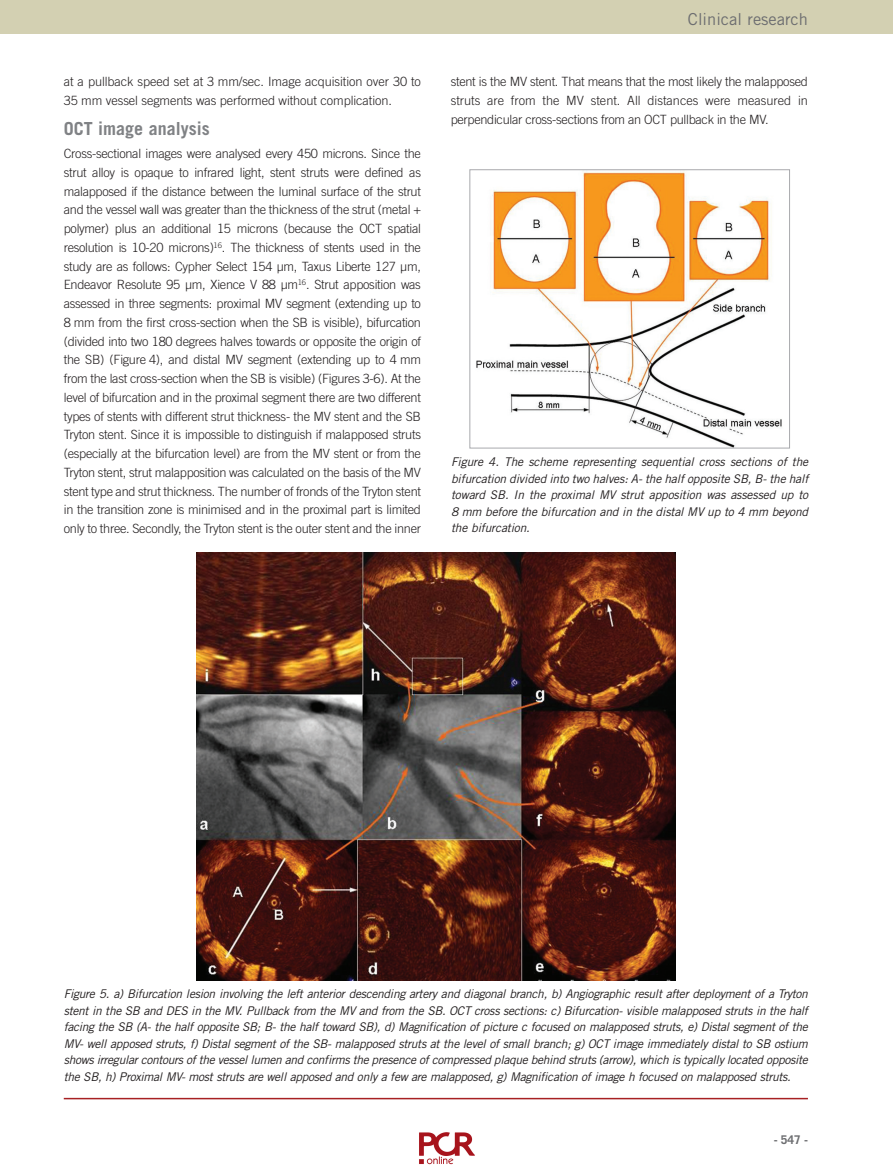
<style>
.page{position:relative;width:893px;height:1175px;background:#fff}
.page>*{position:absolute;margin:0;border:0;box-sizing:border-box;transform-origin:0 0}
.t1{font:700 18px "Trade Gothic LT Std";color:#808285}
.t2{font:16.5px "Trade Gothic LT Std";color:#6c6d70}
.t3{font:300 12.75px/18.8px "Trade Gothic LT Std";letter-spacing:-.02em;color:#231f20;text-align:justify}
.t4{font:italic 12px/16.5px "Trade Gothic LT Std";letter-spacing:-.02em;color:#231f20;text-align:justify}
.t5{font:700 12px "Trade Gothic LT Std";color:#6c6d70}
</style>
<div class="page">
<div style="left:0;top:0;width:893px;height:34px;background:#d3d0b2"></div>
<img style="left:476px;top:171px;width:306px;height:275px">
<div style="left:469px;top:169px;width:321px;height:279px;border:1px solid #a8a9ad"></div>
<hr style="left:64px;top:1098px;width:744px;height:1px;background:#a72023">
<img style="left:197px;top:552px;width:478px;height:428px">
<img style="left:419px;top:1132px;width:56px;height:33px">
<p class="t3" style="left:64px;top:73px;width:359px">at a pullback speed set at 3 mm/sec. Image acquisition over 30 to<br>35 mm vessel segments was performed without complication.</p>
<h1 class="t1" style="left:64px;top:122px;width:147px">OCT image analysis</h1>
<p class="t3" style="left:64px;top:145px;width:359px">Cross-sectional images were analysed every 450 microns. Since the strut alloy is opaque to infrared light, stent struts were defined as malapposed if the distance between the luminal surface of the strut and the vessel wall was greater than the thickness of the strut (metal + polymer) plus an additional 15 microns (because the OCT spatial resolution is 10-20 microns)<sup>16</sup>. The thickness of stents used in the study are as follows: Cypher Select 154 μm, Taxus Liberte 127 μm, Endeavor Resolute 95 μm, Xience V 88 μm<sup>16</sup>. Strut apposition was assessed in three segments: proximal MV segment (extending up to 8 mm from the first cross-section when the SB is visible), bifurcation (divided into two 180 degrees halves towards or opposite the origin of the SB) (Figure 4), and distal MV segment (extending up to 4 mm from the last cross-section when the SB is visible) (Figures 3-6). At the level of bifurcation and in the proximal segment there are two different types of stents with different strut thickness- the MV stent and the SB Tryton stent. Since it is impossible to distinguish if malapposed struts (especially at the bifurcation level) are from the MV stent or from the Tryton stent, strut malapposition was calculated on the basis of the MV stent type and strut thickness. The number of fronds of the Tryton stent in the transition zone is minimised and in the proximal part is limited only to three. Secondly, the Tryton stent is the outer stent and the inner</p>
<p class="t2" style="left:688px;top:10px;width:122px">Clinical research</p>
<p class="t3" style="left:451px;top:73px;width:359px">stent is the MV stent. That means that the most likely the malapposed struts are from the MV stent. All distances were measured in perpendicular cross-sections from an OCT pullback in the MV.</p>
<p class="t4" style="left:451px;top:455px;width:359px">Figure 4. The scheme representing sequential cross sections of the bifurcation divided into two halves: A- the half opposite SB, B- the half toward SB. In the proximal MV strut apposition was assessed up to 8 mm before the bifurcation and in the distal MV up to 4 mm beyond the bifurcation.</p>
<p class="t4" style="left:64px;top:987px;width:746px">Figure 5. a) Bifurcation lesion involving the left anterior descending artery and diagonal branch, b) Angiographic result after deployment of a Tryton stent in the SB and DES in the MV. Pullback from the MV and from the SB. OCT cross sections: c) Bifurcation- visible malapposed struts in the half facing the SB (A- the half opposite SB; B- the half toward SB), d) Magnification of picture c focused on malapposed struts, e) Distal segment of the MV- well apposed struts, f) Distal segment of the SB- malapposed struts at the level of small branch; g) OCT image immediately distal to SB ostium shows irregular contours of the vessel lumen and confirms the presence of compressed plaque behind struts (arrow), which is typically located opposite the SB, h) Proximal MV- most struts are well apposed and only a few are malapposed, g) Magnification of image h focused on malapposed struts.</p>
<p class="t5" style="left:774px;top:1136px;width:36px">- 547 -</p>
</div>
